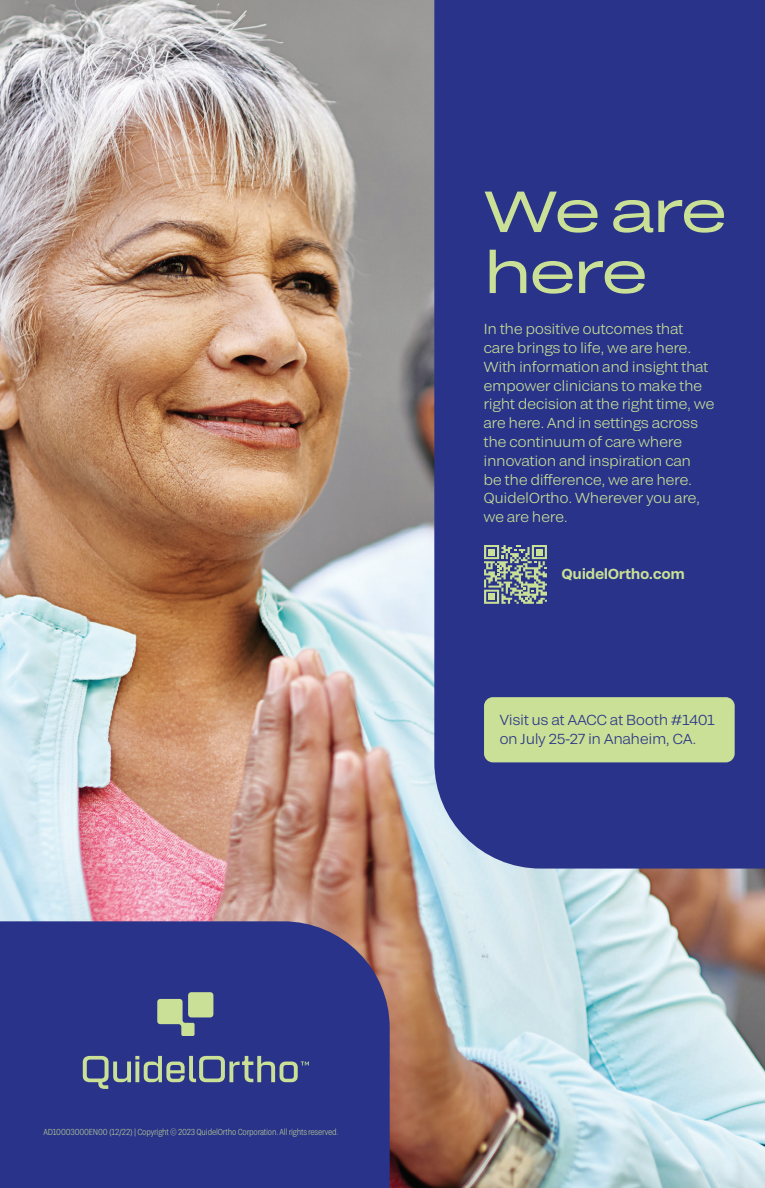
<style>
.page{position:relative;width:765px;height:1188px;background:#fff}
.page>*{position:absolute;margin:0;border:0;box-sizing:border-box;transform-origin:0 0}
.t1{font:57.8px/61px "Grtsk Quidel Ortho Display";letter-spacing:-.055em;color:#c9e096}
.t2{font:14.5px/18.8px "Grtsk Quidel Ortho Body";letter-spacing:-.03em;color:#c9e096}
.t3{font:14.5px/18.8px "Grtsk Quidel Ortho Body";letter-spacing:-.03em;color:#29338a}
.t4{font:700 14.5px "Grtsk Quidel Ortho Body";letter-spacing:-.03em;color:#c9e096}
.t5{font:8.7px "Grtsk Quidel Ortho Legal";letter-spacing:-.02em;color:#c9e096}
</style>
<div class="page">
<img style="left:0;top:0;width:765px;height:1188px">
<div style="left:0;top:921px;width:390px;height:267px;background:#29338a"></div>
<div style="left:434px;top:0;width:331px;height:869px;background:#29338a"></div>
<svg style="left:484px;top:545px;width:63px;height:59px;background:#798a8f"></svg>
<div style="left:488px;top:549px;width:7px;height:6px;background:#c9e096"></div>
<div style="left:536px;top:549px;width:7px;height:6px;background:#c9e096"></div>
<div style="left:488px;top:594px;width:7px;height:6px;background:#c9e096"></div>
<svg style="left:83px;top:992px;width:226px;height:97px;background:#434f8b"></svg>
<div style="left:484px;top:697px;width:251px;height:65px;background:#c9e096;border-radius:9px"></div>
<h1 class="t1" style="left:484px;top:180px;width:245px">We are here</h1>
<p class="t2" style="left:484px;top:319px;width:233px">In the positive outcomes that care brings to life, we are here.<br>With information and insight that empower clinicians to make the right decision at the right time, we are here. And in settings across the continuum of care where innovation and inspiration can<br>be the difference, we are here.<br>QuidelOrtho. Wherever you are, we are here.</p>
<p class="t4" style="left:562px;top:564px;width:125px">QuidelOrtho.com</p>
<p class="t3" style="left:499px;top:710px;width:217px">Visit us at AACC at Booth #1401 on July 25-27 in Anaheim, CA.</p>
<p class="t5" style="left:43px;top:1127px;width:296px">AD10003000EN00 (12/22) | Copyright © 2023 QuidelOrtho Corporation. All rights reserved.</p>
</div>
